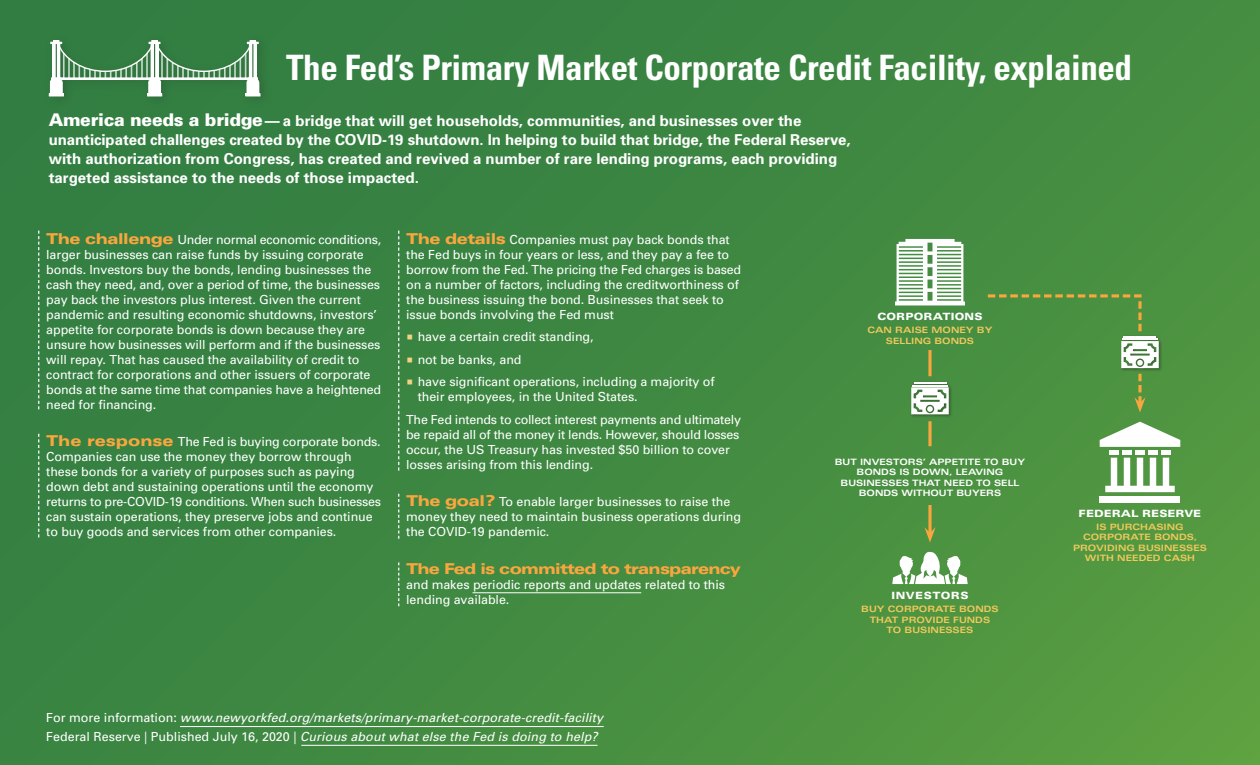
<style>
.page{position:relative;width:1260px;height:765px;background:#fff}
.page>*{position:absolute;margin:0;border:0;box-sizing:border-box;transform-origin:0 0}
.t1{font:700 condensed 35px "Univers";letter-spacing:-.01em;color:#fff}
.t2{font:700 15px/18.8px "Univers";color:#fff}
.t3{font:900 expanded 15px "Univers";letter-spacing:-.05em;color:#faa63f}
.t4{font:12.5px/15px "Univers";letter-spacing:-.005em;color:#fff}
.t5{font:italic 12.5px "Univers";letter-spacing:.01em;color:#fff}
.t6{font:900 expanded 10px "Univers";color:#fff}
.t7{font:900 expanded 10px "Univers";letter-spacing:.02em;color:#fff}
.t8{font:900 expanded 10px "Univers";letter-spacing:.05em;color:#fff}
.t9{font:700 expanded 8.75px/10.6px "Univers";color:#f2c95c;text-align:center}
.t10{font:700 expanded 8.75px/10.6px "Univers";color:#fff;text-align:center}
.s1{font-weight:900;font-size:17.5px}
.s2{font-weight:900;font-stretch:expanded;font-size:15px;color:#faa63f}
.s3{color:#f2d386}
.s4{font-style:normal}
</style>
<div class="page">
<div style="left:0;top:0;width:1260px;height:765px;background:linear-gradient(to right,#327e42,#4f9541)"></div>
<svg style="left:38px;top:231px;width:1px;height:178px"></svg>
<svg style="left:38px;top:434px;width:1px;height:104px"></svg>
<svg style="left:398px;top:231px;width:1px;height:240px"></svg>
<svg style="left:398px;top:494px;width:1px;height:45px"></svg>
<svg style="left:398px;top:562px;width:1px;height:44px"></svg>
<hr style="left:180px;top:726px;width:424px;height:1px;background:#fff">
<hr style="left:301px;top:745px;width:297px;height:1px;background:#fff">
<hr style="left:472px;top:592px;width:169px;height:1px;background:#fff">
<div style="left:42px;top:33px;width:230px;height:76px;background:#337e42"></div>
<hr style="left:245px;top:93px;width:16px;height:3px;background:#fff">
<svg style="left:49px;top:40px;width:211px;height:56px"></svg>
<svg style="left:928px;top:505px;width:4px;height:22px"></svg>
<svg style="left:924px;top:527px;width:12px;height:15px"></svg>
<svg style="left:895px;top:239px;width:70px;height:66px"></svg>
<div style="left:910px;top:381px;width:43px;height:37px;background:#231f20;opacity:.45"></div>
<hr style="left:912px;top:385px;width:36px;height:1px;background:#fff">
<hr style="left:914px;top:382px;width:32px;height:2px;background:#fff">
<svg style="left:911px;top:387px;width:38px;height:27px"></svg>
<svg style="left:928px;top:350px;width:4px;height:26px"></svg>
<svg style="left:892px;top:551px;width:76px;height:33px"></svg>
<svg style="left:1105px;top:458px;width:70px;height:34px"></svg>
<div style="left:1135px;top:450px;width:10px;height:5px;background:#fff"></div>
<div style="left:1148px;top:450px;width:10px;height:5px;background:#fff"></div>
<div style="left:1161px;top:450px;width:10px;height:5px;background:#fff"></div>
<div style="left:1122px;top:450px;width:10px;height:5px;background:#fff"></div>
<div style="left:1109px;top:450px;width:10px;height:5px;background:#fff"></div>
<div style="left:1100px;top:496px;width:80px;height:6px;background:#fff"></div>
<svg style="left:1100px;top:422px;width:80px;height:25px"></svg>
<svg style="left:928px;top:421px;width:4px;height:25px"></svg>
<div style="left:1120px;top:335px;width:43px;height:37px;background:#231f20;opacity:.45"></div>
<hr style="left:1122px;top:339px;width:36px;height:1px;background:#fff">
<hr style="left:1124px;top:336px;width:32px;height:1px;background:#fff">
<svg style="left:1121px;top:341px;width:38px;height:27px"></svg>
<svg style="left:988px;top:294px;width:154px;height:37px;background:#549140"></svg>
<svg style="left:1134px;top:374px;width:12px;height:38px"></svg>
<p class="t1" style="left:286px;top:46px;width:847px">The Fed’s Primary Market Corporate Credit Facility, explained</p>
<p class="t2" style="left:49px;top:112px;width:803px"><span class="s1">America needs a bridge</span>— a bridge that will get households, communities, and businesses over the unanticipated challenges created by the COVID-19 shutdown. In helping to build that bridge, the Federal Reserve, with authorization from Congress, has created and revived a number of rare lending programs, each providing targeted assistance to the needs of those impacted.</p>
<p class="t4" style="left:46px;top:232px;width:336px"><span class="s2">The challenge</span> Under normal economic conditions, larger businesses can raise funds by issuing corporate bonds. Investors buy the bonds, lending businesses the cash they need, and, over a period of time, the businesses pay back the investors plus interest. Given the current pandemic and resulting economic shutdowns, investors’ appetite for corporate bonds is down because they are unsure how businesses will perform and if the businesses will repay. That has caused the availability of credit to contract for corporations and other issuers of corporate bonds at the same time that companies have a heightened need for financing.</p>
<p class="t4" style="left:46px;top:434px;width:336px"><span class="s2">The response</span> The Fed is buying corporate bonds.<br>Companies can use the money they borrow through these bonds for a variety of purposes such as paying down debt and sustaining operations until the economy returns to pre-COVID-19 conditions. When such businesses can sustain operations, they preserve jobs and continue to buy goods and services from other companies.</p>
<p class="t4" style="left:406px;top:232px;width:337px"><span class="s2">The details</span> Companies must pay back bonds that the Fed buys in four years or less, and they pay a fee to borrow from the Fed. The pricing the Fed charges is based on a number of factors, including the creditworthiness of the business issuing the bond. Businesses that seek to issue bonds involving the Fed must</p>
<p class="t4" style="left:406px;top:329px;width:189px"><span class="s3">▪</span> have a certain credit standing,</p>
<p class="t4" style="left:406px;top:352px;width:117px"><span class="s3">▪</span> not be banks, and</p>
<p class="t4" style="left:418px;top:374px;width:298px;text-indent:-11px"><span class="s3">▪</span> have significant operations, including a majority of their employees, in the United States.</p>
<p class="t4" style="left:406px;top:412px;width:336px">The Fed intends to collect interest payments and ultimately be repaid all of the money it lends. However, should losses occur, the US Treasury has invested $50 billion to cover losses arising from this lending.</p>
<p class="t4" style="left:406px;top:494px;width:336px"><span class="s2">The goal?</span> To enable larger businesses to raise the money they need to maintain business operations during the COVID-19 pandemic.</p>
<p class="t3" style="left:406px;top:560px;width:336px">The Fed is committed to transparency</p>
<p class="t4" style="left:406px;top:577px;width:320px">and makes periodic reports and updates related to this lending available.</p>
<p class="t5" style="left:46px;top:710px;width:558px"><span class="s4">For more information:</span> www.newyorkfed.org/markets/primary-market-corporate-credit-facility</p>
<p class="t5" style="left:46px;top:729px;width:553px"><span class="s4">Federal Reserve | Published July 16, 2020 |</span> Curious about what else the Fed is doing to help?</p>
<p class="t7" style="left:877px;top:311px;width:107px">CORPORATIONS</p>
<p class="t9" style="left:867px;top:325px;width:127px">CAN RAISE MONEY BY<br>SELLING BONDS</p>
<p class="t10" style="left:835px;top:456px;width:192px">BUT INVESTORS’ APPETITE TO BUY<br>BONDS IS DOWN, LEAVING<br>BUSINESSES THAT NEED TO SELL<br>BONDS WITHOUT BUYERS</p>
<p class="t8" style="left:892px;top:590px;width:78px">INVESTORS</p>
<p class="t9" style="left:861px;top:604px;width:139px">BUY CORPORATE BONDS<br>THAT PROVIDE FUNDS<br>TO BUSINESSES</p>
<p class="t6" style="left:1079px;top:507px;width:124px">FEDERAL RESERVE</p>
<p class="t9" style="left:1073px;top:521px;width:135px">IS PURCHASING<br>CORPORATE BONDS,<br>PROVIDING BUSINESSES<br>WITH NEEDED CASH</p>
</div>
